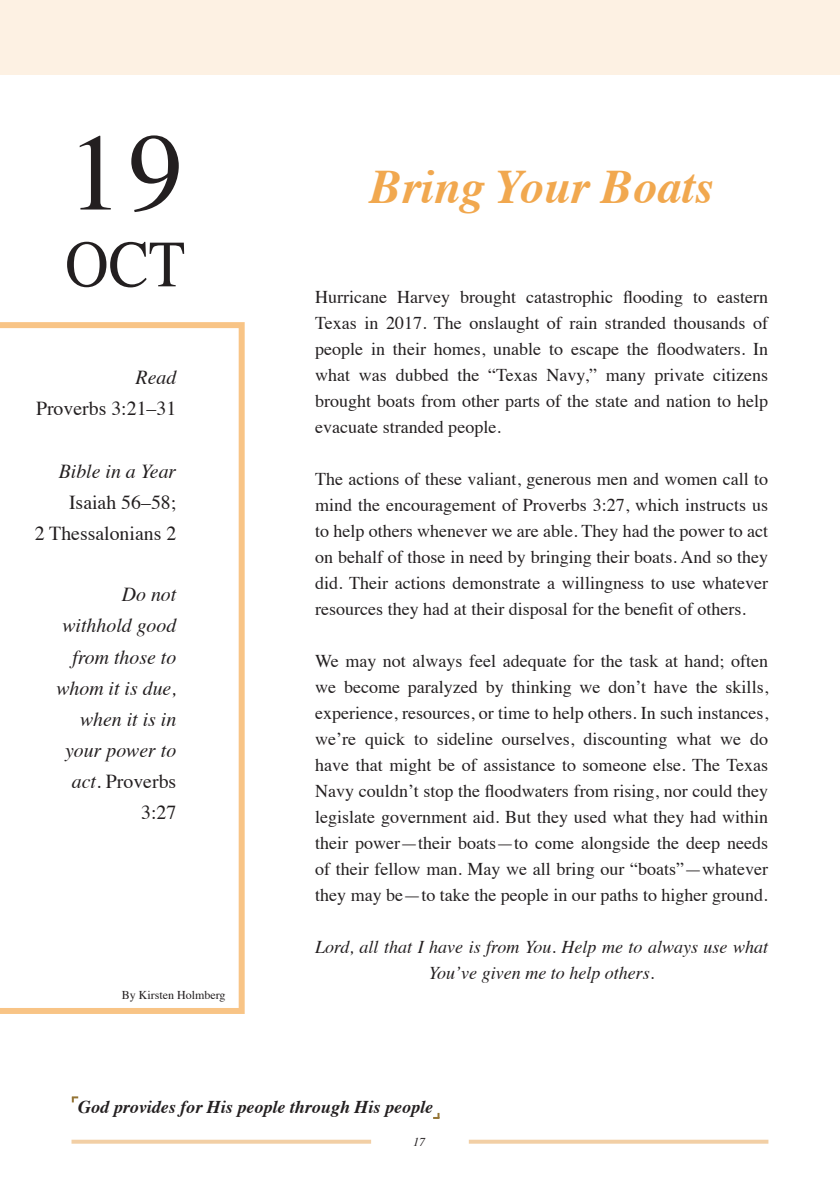
<style>
.page{position:relative;width:840px;height:1191px;background:#fff}
.page>*{position:absolute;margin:0;border:0;box-sizing:border-box;transform-origin:0 0}
.t1{font:110px "Times";color:#231f20}
.t2{font:66px "Times";color:#231f20;scale:.91 1}
.t3{font:italic 700 48px "Times";color:#f1a84f}
.t4{font:italic 19.8px/31px "Times";color:#231f20;text-align:right}
.t5{font:19.8px/31px "Times";color:#231f20;text-align:right}
.t6{font:18px/26px "Times";color:#231f20;text-align:justify}
.t7{font:italic 18px/26px "Times";color:#231f20;text-align:center}
.t8{font:italic 700 18px "Times";color:#231f20}
.t9{font:12px "Times";color:#231f20}
.t10{font:italic 12px "Times";color:#231f20}
.s1{font-style:normal}
</style>
<div class="page">
<svg style="left:0;top:322px;width:244px;height:692px"></svg>
<svg style="left:433px;top:1113px;width:6px;height:6px"></svg>
<svg style="left:72px;top:1096px;width:6px;height:6px"></svg>
<div style="left:0;top:0;width:839px;height:74px;background:#fdf1e3"></div>
<svg style="left:468px;top:1139px;width:300px;height:4px"></svg>
<svg style="left:71px;top:1139px;width:300px;height:4px"></svg>
<h1 class="t1" style="left:67px;top:70px;width:117px">19</h1>
<h2 class="t2" style="left:65px;top:202px;width:133px">OCT</h2>
<p class="t4" style="left:135px;top:360px;width:42px">Read</p>
<p class="t5" style="left:36px;top:391px;width:142px">Proverbs 3:21–31</p>
<p class="t4" style="left:59px;top:454px;width:119px">Bible in a Year</p>
<p class="t5" style="left:35px;top:485px;width:143px">Isaiah 56–58;<br>2 Thessalonians 2</p>
<p class="t4" style="left:56px;top:578px;width:121px">Do not withhold good from those to whom it is due, when it is in your power to act. <span class="s1">Proverbs<br>3:27</span></p>
<p class="t9" style="left:122px;top:983px;width:105px">By Kirsten Holmberg</p>
<h3 class="t3" style="left:369px;top:142px;width:345px">Bring Your Boats</h3>
<p class="t6" style="left:315px;top:282px;width:454px">Hurricane Harvey brought catastrophic flooding to eastern Texas in 2017. The onslaught of rain stranded thousands of people in their homes, unable to escape the floodwaters. In what was dubbed the “Texas Navy,” many private citizens brought boats from other parts of the state and nation to help evacuate stranded people.</p>
<p class="t6" style="left:315px;top:464px;width:454px">The actions of these valiant, generous men and women call to mind the encouragement of Proverbs 3:27, which instructs us to help others whenever we are able. They had the power to act on behalf of those in need by bringing their boats. And so they did. Their actions demonstrate a willingness to use whatever resources they had at their disposal for the benefit of others.</p>
<p class="t6" style="left:315px;top:646px;width:454px">We may not always feel adequate for the task at hand; often we become paralyzed by thinking we don’t have the skills, experience, resources, or time to help others. In such instances, we’re quick to sideline ourselves, discounting what we do have that might be of assistance to someone else. The Texas Navy couldn’t stop the floodwaters from rising, nor could they legislate government aid. But they used what they had within their power—their boats—to come alongside the deep needs of their fellow man. May we all bring our “boats”—whatever they may be—to take the people in our paths to higher ground.</p>
<p class="t7" style="left:315px;top:933px;width:454px">Lord, all that I have is from You. Help me to always use what<br>You’ve given me to help others.</p>
<p class="t8" style="left:78px;top:1090px;width:356px">God provides for His people through His people</p>
<p class="t10" style="left:413px;top:1131px;width:13px">17</p>
</div>
